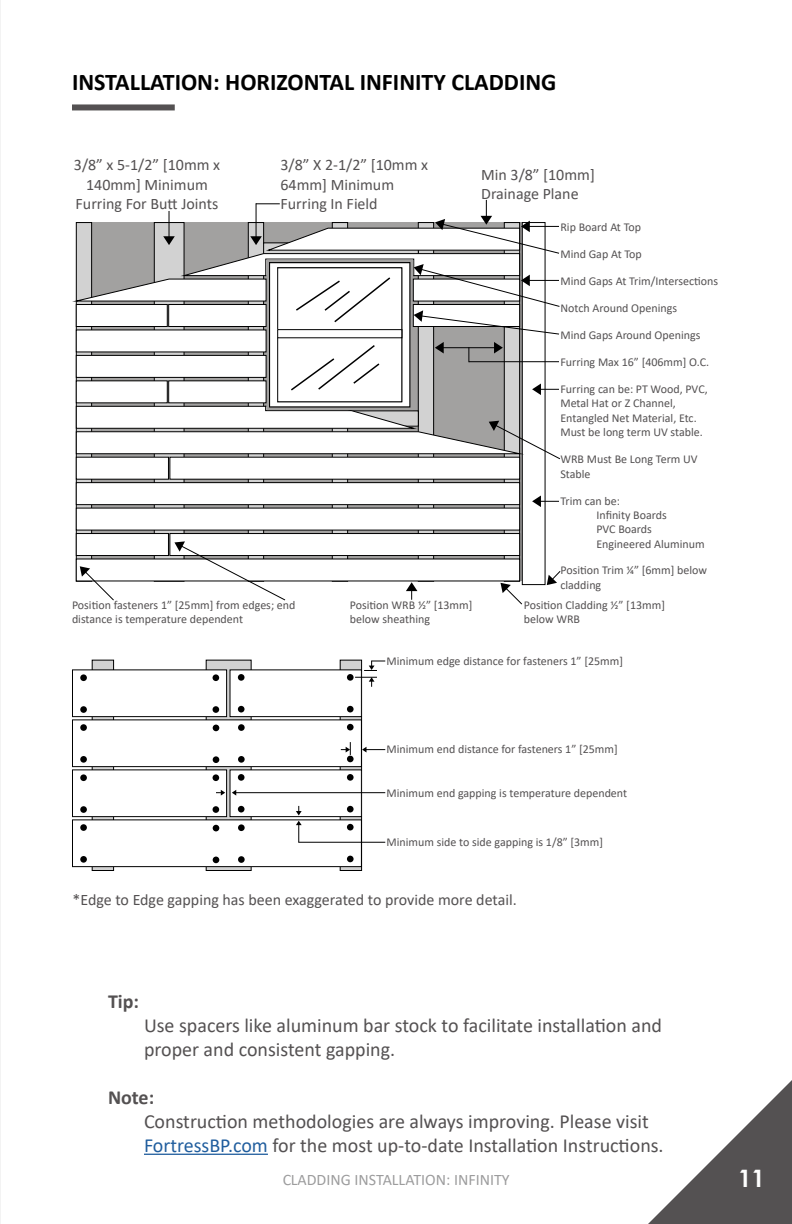
<style>
.page{position:relative;width:792px;height:1224px;background:#fff}
.page>*{position:absolute;margin:0;border:0;box-sizing:border-box;transform-origin:0 0}
.t1{font:700 24px "Calibri";color:#000}
.t2{font:700 24px "Century Gothic";color:#fff}
.t3{font:20px/24px "Calibri";color:#545152}
.t4{font:700 20px "Calibri";color:#545152}
.t5{font:16px/19.2px "Calibri";color:#545152}
.t6{font:16px "Calibri";color:#39393b}
.t7{font:12px/14.4px "Calibri";color:#545152}
.s1{color:#215e9e}
</style>
<div class="page">
<svg style="left:648px;top:1080px;width:144px;height:144px"></svg>
<hr style="left:0;top:0;width:1px;height:1224px;background:#000">
<svg style="left:156px;top:480px;width:27px;height:78px"></svg>
<div style="left:522px;top:222px;width:24px;height:363px;border:1px solid #000"></div>
<div style="left:76px;top:508px;width:444px;height:22px;background:#fff"></div>
<div style="left:76px;top:483px;width:444px;height:22px;background:#fff"></div>
<div style="left:76px;top:482px;width:444px;height:23px;border:1px solid #000"></div>
<div style="left:170px;top:534px;width:350px;height:22px;background:#fff"></div>
<div style="left:169px;top:533px;width:351px;height:23px;border:1px solid #000"></div>
<div style="left:76px;top:534px;width:92px;height:22px;background:#fff"></div>
<div style="left:76px;top:533px;width:93px;height:23px;border:1px solid #000"></div>
<div style="left:169px;top:457px;width:351px;height:23px;border:1px solid #000"></div>
<div style="left:76px;top:457px;width:93px;height:23px;border:1px solid #000"></div>
<div style="left:72px;top:104px;width:103px;height:6px;background:#545152"></div>
<hr style="left:144px;top:1154px;width:124px;height:1px;background:#215e9e">
<div style="left:206px;top:660px;width:45px;height:211px;background:linear-gradient(to right,#d2d2d2,#d2d2d2)"></div>
<div style="left:206px;top:660px;width:46px;height:211px;border:1px solid #000"></div>
<svg style="left:94px;top:662px;width:18px;height:207px"></svg>
<div style="left:92px;top:660px;width:22px;height:211px;border:1px solid #000"></div>
<svg style="left:342px;top:662px;width:18px;height:207px"></svg>
<div style="left:340px;top:660px;width:22px;height:211px;border:1px solid #000"></div>
<div style="left:72px;top:670px;width:155px;height:47px;background:#fff"></div>
<div style="left:72px;top:669px;width:155px;height:48px;border:1px solid #000"></div>
<div style="left:72px;top:720px;width:289px;height:47px;background:#fff"></div>
<div style="left:72px;top:719px;width:290px;height:48px;border:1px solid #000"></div>
<div style="left:72px;top:770px;width:155px;height:47px;background:#fff"></div>
<div style="left:72px;top:769px;width:155px;height:48px;border:1px solid #000"></div>
<div style="left:72px;top:820px;width:289px;height:47px;background:#fff"></div>
<div style="left:72px;top:819px;width:290px;height:48px;border:1px solid #000"></div>
<div style="left:230px;top:670px;width:131px;height:47px;background:#fff"></div>
<div style="left:230px;top:669px;width:132px;height:48px;border:1px solid #000"></div>
<div style="left:230px;top:770px;width:131px;height:47px;background:#fff"></div>
<div style="left:230px;top:769px;width:132px;height:48px;border:1px solid #000"></div>
<div style="left:238px;top:674px;width:7px;height:7px;background:#000;border-radius:50%"></div>
<div style="left:238px;top:706px;width:7px;height:7px;background:#000;border-radius:50%"></div>
<div style="left:347px;top:674px;width:7px;height:7px;background:#000;border-radius:50%"></div>
<div style="left:347px;top:706px;width:7px;height:6px;background:#000;border-radius:50%"></div>
<div style="left:213px;top:674px;width:6px;height:7px;background:#000;border-radius:50%"></div>
<div style="left:213px;top:706px;width:6px;height:7px;background:#000;border-radius:50%"></div>
<div style="left:80px;top:674px;width:7px;height:7px;background:#000;border-radius:50%"></div>
<div style="left:80px;top:706px;width:7px;height:7px;background:#000;border-radius:50%"></div>
<div style="left:347px;top:724px;width:7px;height:6px;background:#000;border-radius:50%"></div>
<div style="left:347px;top:756px;width:7px;height:6px;background:#000;border-radius:50%"></div>
<div style="left:80px;top:724px;width:7px;height:7px;background:#000;border-radius:50%"></div>
<div style="left:80px;top:756px;width:7px;height:7px;background:#000;border-radius:50%"></div>
<div style="left:238px;top:774px;width:7px;height:7px;background:#000;border-radius:50%"></div>
<div style="left:238px;top:806px;width:7px;height:7px;background:#000;border-radius:50%"></div>
<div style="left:347px;top:774px;width:7px;height:7px;background:#000;border-radius:50%"></div>
<div style="left:347px;top:806px;width:7px;height:6px;background:#000;border-radius:50%"></div>
<div style="left:213px;top:774px;width:6px;height:7px;background:#000;border-radius:50%"></div>
<div style="left:213px;top:806px;width:6px;height:7px;background:#000;border-radius:50%"></div>
<div style="left:80px;top:774px;width:7px;height:7px;background:#000;border-radius:50%"></div>
<div style="left:80px;top:806px;width:7px;height:7px;background:#000;border-radius:50%"></div>
<div style="left:347px;top:824px;width:7px;height:6px;background:#000;border-radius:50%"></div>
<div style="left:347px;top:856px;width:7px;height:6px;background:#000;border-radius:50%"></div>
<div style="left:80px;top:824px;width:7px;height:7px;background:#000;border-radius:50%"></div>
<div style="left:80px;top:856px;width:7px;height:7px;background:#000;border-radius:50%"></div>
<div style="left:238px;top:724px;width:7px;height:7px;background:#000;border-radius:50%"></div>
<div style="left:238px;top:756px;width:7px;height:7px;background:#000;border-radius:50%"></div>
<svg style="left:213px;top:725px;width:6px;height:6px"></svg>
<div style="left:213px;top:756px;width:6px;height:7px;background:#000;border-radius:50%"></div>
<div style="left:238px;top:824px;width:7px;height:7px;background:#000;border-radius:50%"></div>
<div style="left:238px;top:856px;width:7px;height:7px;background:#000;border-radius:50%"></div>
<svg style="left:213px;top:825px;width:6px;height:6px"></svg>
<svg style="left:213px;top:857px;width:6px;height:6px"></svg>
<svg style="left:80px;top:566px;width:35px;height:35px"></svg>
<svg style="left:174px;top:541px;width:112px;height:60px"></svg>
<svg style="left:406px;top:582px;width:11px;height:18px"></svg>
<svg style="left:500px;top:583px;width:23px;height:22px"></svg>
<svg style="left:547px;top:571px;width:14px;height:14px"></svg>
<svg style="left:532px;top:496px;width:27px;height:11px"></svg>
<svg style="left:364px;top:661px;width:21px;height:10px"></svg>
<svg style="left:362px;top:747px;width:23px;height:6px"></svg>
<svg style="left:341px;top:742px;width:10px;height:13px"></svg>
<svg style="left:355px;top:677px;width:22px;height:10px"></svg>
<svg style="left:216px;top:790px;width:9px;height:6px"></svg>
<svg style="left:232px;top:790px;width:4px;height:6px"></svg>
<hr style="left:234px;top:792px;width:151px;height:1px;background:#000">
<hr style="left:299px;top:842px;width:86px;height:1px;background:#000">
<svg style="left:296px;top:821px;width:6px;height:21px"></svg>
<svg style="left:296px;top:806px;width:6px;height:9px"></svg>
<svg style="left:72px;top:200px;width:488px;height:260px"></svg>
<h1 class="t1" style="left:72px;top:65px;width:486px">INSTALLATION: HORIZONTAL INFINITY CLADDING</h1>
<h3 class="t5" style="left:74px;top:155px;width:148px;text-align:center">3/8” x 5-1/2” [10mm x<br>140mm] Minimum<br>Furring For Butt Joints</h3>
<h3 class="t5" style="left:280px;top:155px;width:149px">3/8” X 2-1/2” [10mm x<br>64mm] Minimum<br>Furring In Field</h3>
<h3 class="t5" style="left:481px;top:164px;width:115px">Min 3/8” [10mm]<br>Drainage Plane</h3>
<p class="t7" style="left:560px;top:220px;width:82px">Rip Board At Top</p>
<p class="t7" style="left:560px;top:247px;width:83px">Mind Gap At Top</p>
<p class="t7" style="left:560px;top:273px;width:159px">Mind Gaps At Trim/Intersections</p>
<p class="t7" style="left:560px;top:300px;width:118px">Notch Around Openings</p>
<p class="t7" style="left:560px;top:327px;width:142px">Mind Gaps Around Openings</p>
<p class="t7" style="left:560px;top:354px;width:150px">Furring Max 16” [406mm] O.C.</p>
<p class="t7" style="left:560px;top:381px;width:149px">Furring can be: PT Wood, PVC,<br>Metal Hat or Z Channel,<br>Entangled Net Material, Etc.<br>Must be long term UV stable.</p>
<p class="t7" style="left:560px;top:452px;width:139px">WRB Must Be Long Term UV<br>Stable</p>
<p class="t7" style="left:596px;top:493px;width:110px;text-indent:-36px">Trim can be:<br>Infinity Boards<br>PVC Boards<br>Engineered Aluminum</p>
<p class="t7" style="left:560px;top:563px;width:148px">Position Trim ¼” [6mm] below cladding</p>
<p class="t7" style="left:72px;top:597px;width:225px">Position fasteners 1” [25mm] from edges; end distance is temperature dependent</p>
<p class="t7" style="left:350px;top:597px;width:124px">Position WRB ½” [13mm] below sheathing</p>
<p class="t7" style="left:524px;top:597px;width:143px">Position Cladding ½” [13mm] below WRB</p>
<p class="t7" style="left:387px;top:653px;width:238px">Minimum edge distance for fasteners 1” [25mm]</p>
<p class="t7" style="left:387px;top:741px;width:233px">Minimum end distance for fasteners 1” [25mm]</p>
<p class="t7" style="left:387px;top:785px;width:242px">Minimum end gapping is temperature dependent</p>
<p class="t7" style="left:387px;top:835px;width:218px">Minimum side to side gapping is 1/8” [3mm]</p>
<h3 class="t5" style="left:72px;top:889px;width:446px">*Edge to Edge gapping has been exaggerated to provide more detail.</h3>
<h2 class="t4" style="left:108px;top:987px;width:33px">Tip:</h2>
<h2 class="t3" style="left:144px;top:1013px;width:520px">Use spacers like aluminum bar stock to facilitate installation and proper and consistent gapping.</h2>
<h2 class="t4" style="left:108px;top:1083px;width:48px">Note:</h2>
<h2 class="t3" style="left:144px;top:1109px;width:521px">Construction methodologies are always improving. Please visit<br><span class="s1">FortressBP.com</span> for the most up-to-date Installation Instructions.</h2>
<h3 class="t6" style="left:282px;top:1168px;width:229px">CLADDING INSTALLATION: INFINITY</h3>
<h1 class="t2" style="left:738px;top:1160px;width:28px">11</h1>
</div>
